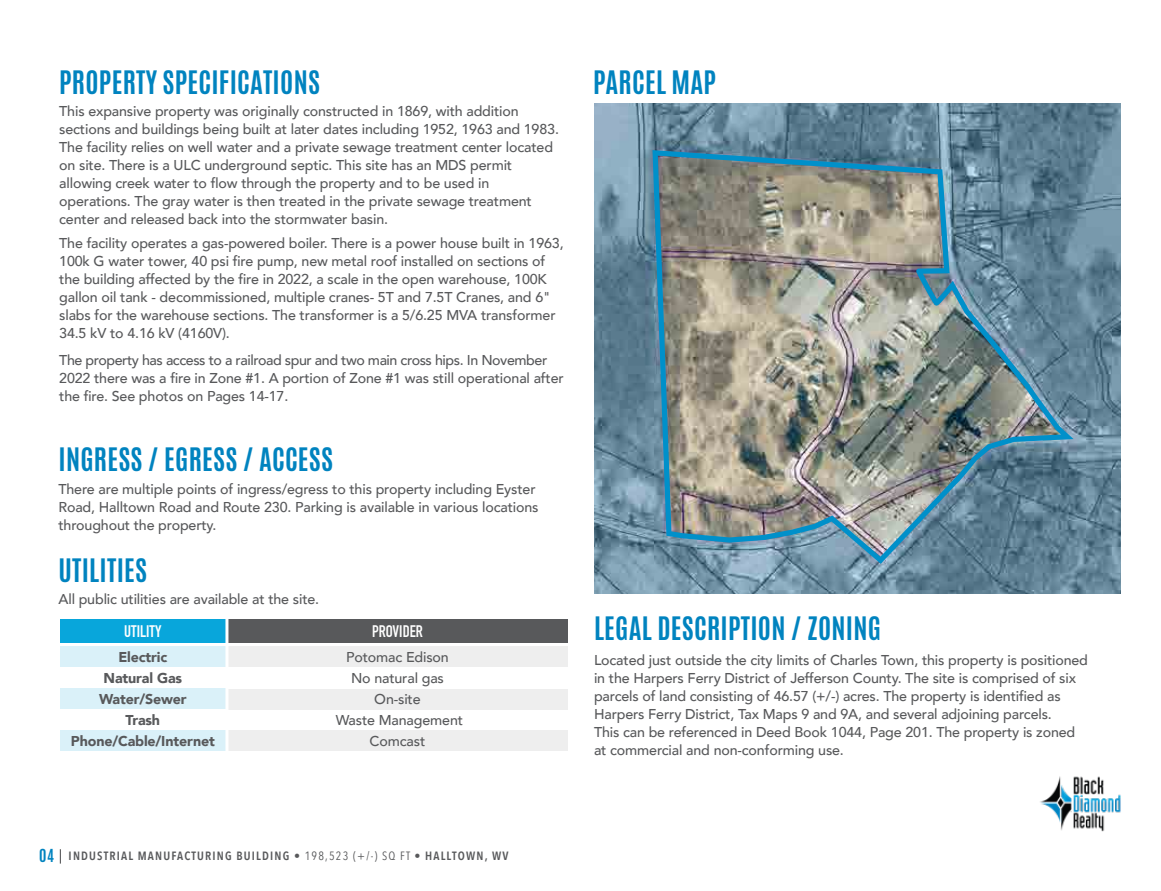
<style>
.page{position:relative;width:1161px;height:891px;background:#fff}
.page>*{position:absolute;margin:0;border:0;box-sizing:border-box;transform-origin:0 0}
.t1{font:700 27px "Antonio";letter-spacing:.01em;color:#0083bf}
.t2{font:700 16.5px "DIN Condensed";color:#fff}
.t3{font:500 14.25px/18px "Avenir";letter-spacing:-.01em;color:#58595b}
.t4{font:900 14.25px "Avenir";letter-spacing:-.01em;color:#58595b}
.t5{font:600 12px "Avenir Next Condensed";letter-spacing:.1em;color:#58595b}
.s1{font-family:"Antonio";font-weight:700;font-size:15px;color:#0083bf}
.s2{font-weight:400}
</style>
<div class="page">
<div style="left:60px;top:619px;width:166px;height:24px;background:#08a6db"></div>
<div style="left:228px;top:619px;width:340px;height:24px;background:#58595b"></div>
<div style="left:60px;top:646px;width:166px;height:21px;background:#daf1f9"></div>
<div style="left:60px;top:689px;width:166px;height:20px;background:#daf1f9"></div>
<div style="left:60px;top:730px;width:166px;height:21px;background:#daf1f9"></div>
<div style="left:228px;top:646px;width:340px;height:21px;background:#eee"></div>
<div style="left:228px;top:689px;width:340px;height:21px;background:#eee"></div>
<div style="left:228px;top:730px;width:340px;height:21px;background:#eee"></div>
<hr style="left:225px;top:614px;width:3px;height:145px;background:#fff">
<svg style="left:60px;top:849px;width:1px;height:15px"></svg>
<img style="left:594px;top:104px;width:526px;height:490px">
<img style="left:652px;top:150px;width:422px;height:414px">
<img style="left:1040px;top:776px;width:81px;height:56px">
<h1 class="t1" style="left:59px;top:62px;width:262px">PROPERTY SPECIFICATIONS</h1>
<p class="t3" style="left:59px;top:102px;width:501px">This expansive property was originally constructed in 1869, with addition sections and buildings being built at later dates including 1952, 1963 and 1983.<br>The facility relies on well water and a private sewage treatment center located on site. There is a ULC underground septic. This site has an MDS permit allowing creek water to flow through the property and to be used in operations. The gray water is then treated in the private sewage treatment center and released back into the stormwater basin.</p>
<p class="t3" style="left:59px;top:234px;width:506px">The facility operates a gas-powered boiler. There is a power house built in 1963, 100k G water tower, 40 psi fire pump, new metal roof installed on sections of the building affected by the fire in 2022, a scale in the open warehouse, 100K gallon oil tank - decommissioned, multiple cranes- 5T and 7.5T Cranes, and 6" slabs for the warehouse sections. The transformer is a 5/6.25 MVA transformer 34.5 kV to 4.16 kV (4160V).</p>
<p class="t3" style="left:59px;top:351px;width:506px">The property has access to a railroad spur and two main cross hips. In November<br>2022 there was a fire in Zone #1. A portion of Zone #1 was still operational after the fire. See photos on Pages 14-17.</p>
<h1 class="t1" style="left:58px;top:439px;width:276px">INGRESS / EGRESS / ACCESS</h1>
<p class="t3" style="left:58px;top:479px;width:482px">There are multiple points of ingress/egress to this property including Eyster<br>Road, Halltown Road and Route 230. Parking is available in various locations throughout the property.</p>
<h1 class="t1" style="left:58px;top:550px;width:90px">UTILITIES</h1>
<p class="t3" style="left:58px;top:589px;width:262px">All public utilities are available at the site.</p>
<p class="t2" style="left:124px;top:620px;width:39px">UTILITY</p>
<p class="t2" style="left:372px;top:620px;width:52px">PROVIDER</p>
<p class="t4" style="left:118px;top:645px;width:50px">Electric</p>
<p class="t3" style="left:346px;top:647px;width:104px">Potomac Edison</p>
<p class="t4" style="left:104px;top:666px;width:80px">Natural Gas</p>
<p class="t3" style="left:351px;top:669px;width:94px">No natural gas</p>
<p class="t4" style="left:99px;top:687px;width:89px">Water/Sewer</p>
<p class="t4" style="left:71px;top:729px;width:145px">Phone/Cable/Internet</p>
<p class="t3" style="left:374px;top:690px;width:48px">On-site</p>
<p class="t3" style="left:370px;top:731px;width:57px">Comcast</p>
<p class="t4" style="left:126px;top:708px;width:36px">Trash</p>
<p class="t3" style="left:336px;top:711px;width:129px">Waste Management</p>
<h1 class="t1" style="left:593px;top:62px;width:124px">PARCEL MAP</h1>
<h1 class="t1" style="left:594px;top:608px;width:288px">LEGAL DESCRIPTION / ZONING</h1>
<p class="t3" style="left:594px;top:650px;width:496px">Located just outside the city limits of Charles Town, this property is positioned in the Harpers Ferry District of Jefferson County. The site is comprised of six parcels of land consisting of 46.57 (+/-) acres. The property is identified as Harpers Ferry District, Tax Maps 9 and 9A, and several adjoining parcels.<br>This can be referenced in Deed Book 1044, Page 201. The property is zoned at commercial and non-conforming use.</p>
<p class="t5" style="left:39px;top:845px;width:471px"><span class="s1">04</span> INDUSTRIAL MANUFACTURING BUILDING <span class="s2">• 198,523 (+/-) SQ FT •</span> HALLTOWN, WV</p>
</div>
